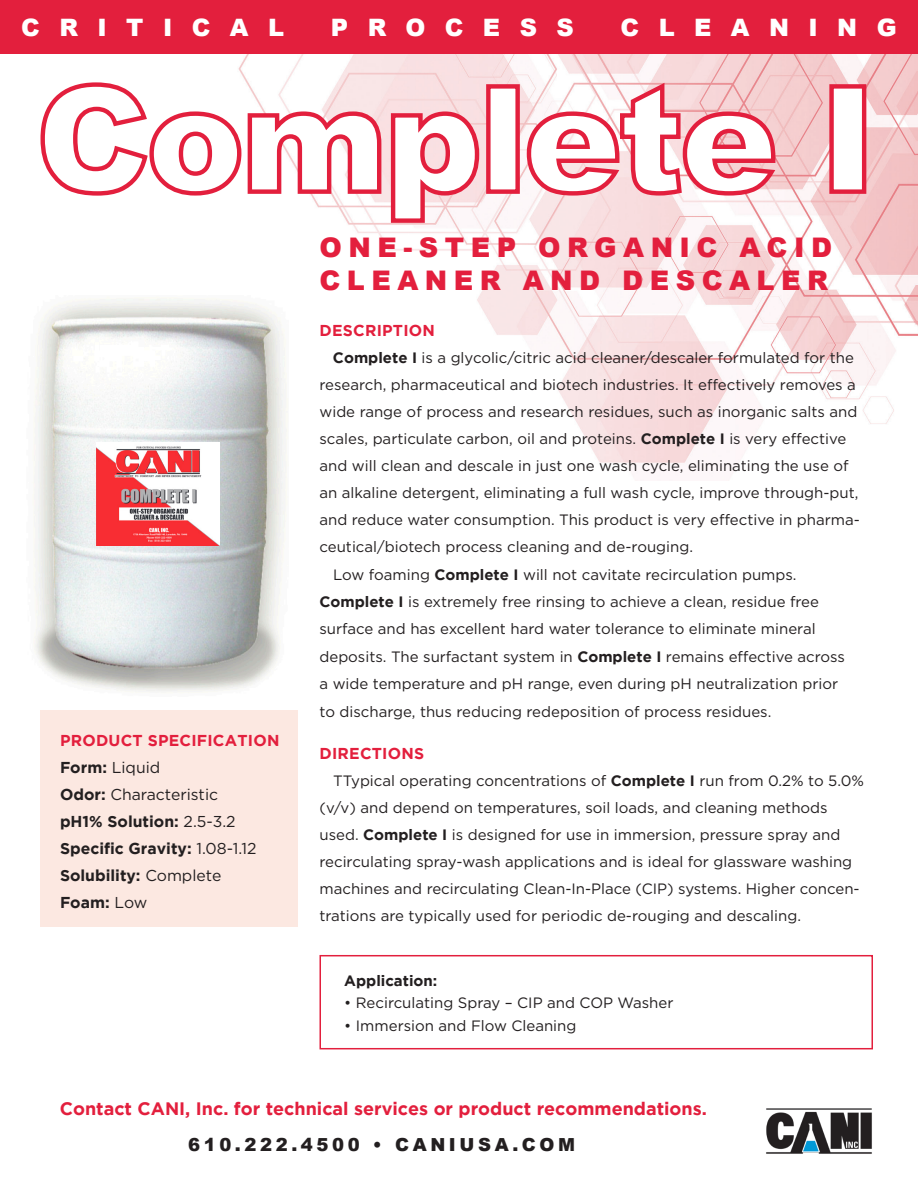
<style>
.page{position:relative;width:918px;height:1188px;background:#fff}
.page>*{position:absolute;margin:0;border:0;box-sizing:border-box;transform-origin:0 0}
.t1{font:900 27px/33px "Arial";letter-spacing:.24em;color:#e31f3d}
.t2{font:900 24px "Arial";letter-spacing:.81em;color:#fff}
.t3{font:700 18px "Gotham";color:#e31f3d}
.t4{font:900 18px "Arial";letter-spacing:.2em;color:#231f20}
.t5{font:700 15.75px "Gotham";color:#231f20}
.t6{font:700 15.75px/27px "Gotham";letter-spacing:.015em;color:#e31f3d}
.t7{font:15.75px "Gotham";color:#231f20}
.t8{font:15px/27px "Gotham";color:#231f20}
.t9{font:700 15px "Gotham";color:#231f20}
.s1{color:#231f20}
.s2{font-weight:400;color:#231f20}
.s3{font-weight:700}
.s4{font-weight:400}
</style>
<div class="page">
<img style="left:238px;top:54px;width:680px;height:412px">
<div style="left:0;top:0;width:918px;height:54px;background:#e31f3d"></div>
<div style="left:320px;top:955px;width:553px;height:94px;border:2px solid #e31f3d"></div>
<div style="left:40px;top:710px;width:258px;height:217px;background:#fce8e1"></div>
<img style="left:33px;top:295px;width:255px;height:398px">
<img style="left:766px;top:1108px;width:106px;height:46px">
<svg style="left:40px;top:79px;width:829px;height:146px"></svg>
<img style="left:96px;top:443px;width:124px;height:102px">
<p class="t2" style="left:21px;top:10px;width:264px">CRITICAL</p>
<p class="t2" style="left:331px;top:10px;width:244px">PROCESS</p>
<p class="t2" style="left:621px;top:10px;width:278px">CLEANING</p>
<p class="t6" style="left:60px;top:726px;width:221px">PRODUCT SPECIFICATION<br><span class="s1">Form:</span> <span class="s2">Liquid</span></p>
<p class="t7" style="left:60px;top:784px;width:160px"><span class="s3">Odor:</span> Characteristic</p>
<p class="t5" style="left:60px;top:812px;width:177px">pH1% Solution: <span class="s4">2.5-3.2</span></p>
<p class="t5" style="left:60px;top:839px;width:198px">Specific Gravity: <span class="s4">1.08-1.12</span></p>
<p class="t5" style="left:60px;top:866px;width:163px">Solubility: <span class="s4">Complete</span></p>
<p class="t5" style="left:60px;top:893px;width:89px">Foam: <span class="s4">Low</span></p>
<p class="t1" style="left:320px;top:230px;width:514px">ONE-STEP ORGANIC ACID<br>CLEANER AND DESCALER</p>
<p class="t6" style="left:320px;top:316px;width:117px">DESCRIPTION</p>
<p class="t8" style="left:320px;top:344px;width:542px;text-indent:13px"><span class="s3">Complete I</span> is a glycolic/citric acid cleaner/descaler formulated for the research, pharmaceutical and biotech industries. It effectively removes a wide range of process and research residues, such as inorganic salts and scales, particulate carbon, oil and proteins. <span class="s3">Complete I</span> is very effective and will clean and descale in just one wash cycle, eliminating the use of an alkaline detergent, eliminating a full wash cycle, improve through-put, and reduce water consumption. This product is very effective in pharma&shy;ceutical/biotech process cleaning and de-rouging.</p>
<p class="t8" style="left:320px;top:560px;width:527px;text-indent:14px">Low foaming <span class="s3">Complete I</span> will not cavitate recirculation pumps.<br><span class="s3">Complete I</span> is extremely free rinsing to achieve a clean, residue free surface and has excellent hard water tolerance to eliminate mineral deposits. The surfactant system in <span class="s3">Complete I</span> remains effective across a wide temperature and pH range, even during pH neutralization prior to discharge, thus reducing redeposition of process residues.</p>
<p class="t6" style="left:320px;top:739px;width:106px">DIRECTIONS</p>
<p class="t8" style="left:319px;top:766px;width:546px;text-indent:14px">TTypical operating concentrations of <span class="s3">Complete I</span> run from 0.2% to 5.0% (v/v) and depend on temperatures, soil loads, and cleaning methods used. <span class="s3">Complete I</span> is designed for use in immersion, pressure spray and recirculating spray-wash applications and is ideal for glassware washing machines and recirculating Clean-In-Place (CIP) systems. Higher concen&shy;trations are typically used for periodic de-rouging and descaling.</p>
<p class="t9" style="left:344px;top:972px;width:95px">Application:</p>
<p class="t8" style="left:344px;top:989px;width:331px">• Recirculating Spray – CIP and COP Washer</p>
<p class="t8" style="left:344px;top:1012px;width:234px">• Immersion and Flow Cleaning</p>
<p class="t3" style="left:60px;top:1098px;width:649px">Contact CANI, Inc. for technical services or product recommendations.</p>
<p class="t4" style="left:188px;top:1132px;width:389px">610.222.4500 • CANIUSA.COM</p>
</div>
